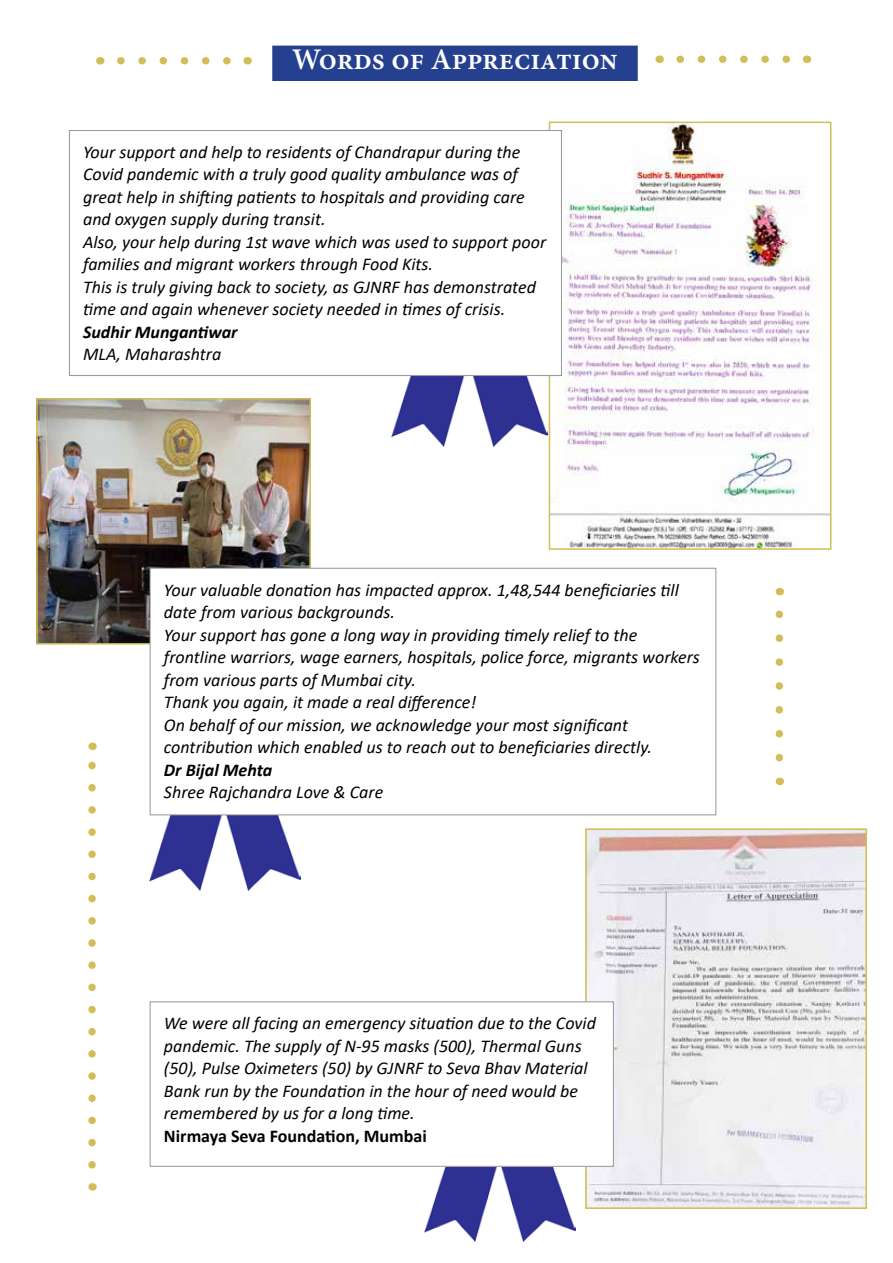
<style>
.page{position:relative;width:893px;height:1263px;background:#fff}
.page>*{position:absolute;margin:0;border:0;box-sizing:border-box;transform-origin:0 0}
.t1{font:600 30px "Minion Pro";letter-spacing:-.005em;color:#fff}
.t2{font:italic 18px/22.5px "Calibri";color:#000}
.t3{font:italic 700 18px "Calibri";color:#000}
.t4{font:700 18px "Calibri";color:#000}
</style>
<div class="page">
<img style="left:425px;top:1167px;width:151px;height:75px">
<img style="left:588px;top:831px;width:276px;height:375px">
<div style="left:585px;top:828px;width:282px;height:381px;border:2px solid #d2bd56"></div>
<img style="left:150px;top:815px;width:151px;height:75px">
<img style="left:391px;top:376px;width:157px;height:70px">
<img style="left:552px;top:125px;width:276px;height:422px">
<div style="left:549px;top:122px;width:282px;height:428px;border:2px solid #d2bd56"></div>
<img style="left:39px;top:401px;width:269px;height:241px">
<div style="left:36px;top:398px;width:275px;height:247px;border:2px solid #d2bd56"></div>
<div style="left:150px;top:568px;width:566px;height:247px;background:#fff"></div>
<div style="left:150px;top:568px;width:566px;height:247px;border:1px solid #939598"></div>
<div style="left:69px;top:130px;width:492px;height:246px;background:#fff"></div>
<div style="left:69px;top:130px;width:493px;height:246px;border:1px solid #939598"></div>
<div style="left:150px;top:1002px;width:463px;height:164px;background:#fff"></div>
<div style="left:150px;top:1001px;width:464px;height:166px;border:1px solid #939598"></div>
<div style="left:273px;top:46px;width:364px;height:34px;background:#25408f"></div>
<div style="left:272px;top:46px;width:366px;height:35px;border:2px solid #25408f"></div>
<svg style="left:776px;top:610px;width:7px;height:148px"></svg>
<svg style="left:88px;top:761px;width:8px;height:404px"></svg>
<svg style="left:121px;top:57px;width:110px;height:8px"></svg>
<svg style="left:680px;top:56px;width:110px;height:7px"></svg>
<h1 class="t1" style="left:292px;top:39px;width:327px">Words of Appreciation</h1>
<p class="t2" style="left:83px;top:140px;width:465px">Your support and help to residents of Chandrapur during the Covid pandemic with a truly good quality ambulance was of great help in shifting patients to hospitals and providing care and oxygen supply during transit.<br>Also, your help during 1st wave which was used to support poor families and migrant workers through Food Kits.<br>This is truly giving back to society, as GJNRF has demonstrated time and again whenever society needed in times of crisis.</p>
<p class="t3" style="left:83px;top:319px;width:156px">Sudhir Mungantiwar</p>
<p class="t2" style="left:83px;top:342px;width:140px">MLA, Maharashtra</p>
<p class="t2" style="left:164px;top:578px;width:537px">Your valuable donation has impacted approx. 1,48,544 beneficiaries till date from various backgrounds.<br>Your support has gone a long way in providing timely relief to the frontline warriors, wage earners, hospitals, police force, migrants workers from various parts of Mumbai city.<br>Thank you again, it made a real difference!<br>On behalf of our mission, we acknowledge your most significant contribution which enabled us to reach out to beneficiaries directly.</p>
<p class="t3" style="left:164px;top:757px;width:110px">Dr Bijal Mehta</p>
<p class="t2" style="left:164px;top:780px;width:221px">Shree Rajchandra Love &amp; Care</p>
<p class="t2" style="left:164px;top:1011px;width:433px">We were all facing an emergency situation due to the Covid pandemic. The supply of N-95 masks (500), Thermal Guns (50), Pulse Oximeters (50) by GJNRF to Seva Bhav Material Bank run by the Foundation in the hour of need would be remembered by us for a long time.</p>
<p class="t4" style="left:164px;top:1123px;width:264px">Nirmaya Seva Foundation, Mumbai</p>
</div>
